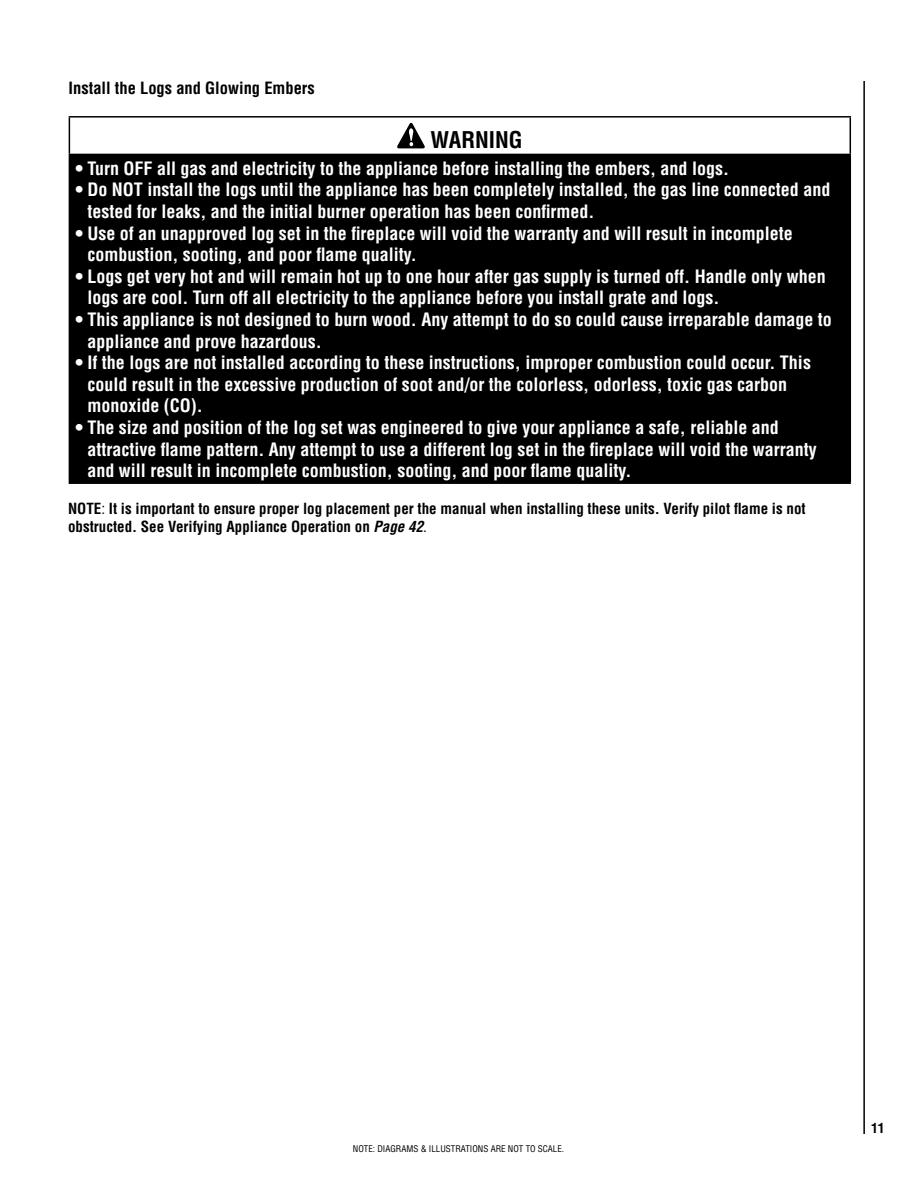
<style>
.page{position:relative;width:918px;height:1188px;background:#fff}
.page>*{position:absolute;margin:0;border:0;box-sizing:border-box;transform-origin:0 0}
.t1{font:700 condensed 22.5px "Helvetica";color:#000}
.t2{font:700 condensed 18px/21.6px "Helvetica";color:#fff}
.t3{font:700 condensed 16.5px "Helvetica";color:#000}
.t4{font:700 condensed 15px/18px "Helvetica";color:#000}
.t5{font:700 condensed 13.5px "Helvetica";color:#000}
.t6{font:condensed 9px "Helvetica";color:#000}
.s1{font-weight:400}
.s2{font-style:italic}
</style>
<div class="page">
<hr style="left:863px;top:81px;width:2px;height:1053px;background:#000">
<div style="left:69px;top:154px;width:781px;height:329px;background:#000"></div>
<hr style="left:69px;top:116px;width:782px;height:2px;background:#000">
<hr style="left:69px;top:118px;width:1px;height:36px;background:#000">
<hr style="left:850px;top:118px;width:1px;height:36px;background:#000">
<hr style="left:69px;top:154px;width:782px;height:1px;background:#000">
<hr style="left:850px;top:155px;width:1px;height:327px;background:#000">
<hr style="left:69px;top:482px;width:782px;height:2px;background:#000">
<svg style="left:397px;top:122px;width:28px;height:27px"></svg>
<p class="t3" style="left:69px;top:78px;width:248px">Install the Logs and Glowing Embers</p>
<p class="t1" style="left:430px;top:126px;width:94px">WARNING</p>
<p class="t2" style="left:75px;top:157px;width:655px">• Turn OFF all gas and electricity to the appliance before installing the embers, and logs.</p>
<p class="t2" style="left:87px;top:179px;width:745px;text-indent:-12px">• Do NOT install the logs until the appliance has been completely installed, the gas line connected and tested for leaks, and the initial burner operation has been confirmed.</p>
<p class="t2" style="left:87px;top:222px;width:707px;text-indent:-12px">• Use of an unapproved log set in the fireplace will void the warranty and will result in incomplete combustion, sooting, and poor flame quality.</p>
<p class="t2" style="left:87px;top:265px;width:740px;text-indent:-12px">• Logs get very hot and will remain hot up to one hour after gas supply is turned off. Handle only when logs are cool. Turn off all electricity to the appliance before you install grate and logs.</p>
<p class="t2" style="left:87px;top:309px;width:746px;text-indent:-12px">• This appliance is not designed to burn wood. Any attempt to do so could cause irreparable damage to appliance and prove hazardous.</p>
<p class="t2" style="left:87px;top:352px;width:725px;text-indent:-12px">• If the logs are not installed according to these instructions, improper combustion could occur. This could result in the excessive production of soot and/or the colorless, odorless, toxic gas carbon monoxide (CO).</p>
<p class="t2" style="left:87px;top:417px;width:731px;text-indent:-12px">• The size and position of the log set was engineered to give your appliance a safe, reliable and attractive flame pattern. Any attempt to use a different log set in the fireplace will void the warranty and will result in incomplete combustion, sooting, and poor flame quality.</p>
<p class="t4" style="left:68px;top:500px;width:739px">NOTE<span class="s1">:</span> It is important to ensure proper log placement per the manual when installing these units. Verify pilot flame is not obstructed. See Verifying Appliance Operation on <span class="s2">Page 42</span><span class="s1">.</span></p>
<p class="t6" style="left:353px;top:1143px;width:213px">NOTE: DIAGRAMS &amp; ILLUSTRATIONS ARE NOT TO SCALE.</p>
<p class="t5" style="left:871px;top:1120px;width:15px">11</p>
</div>
